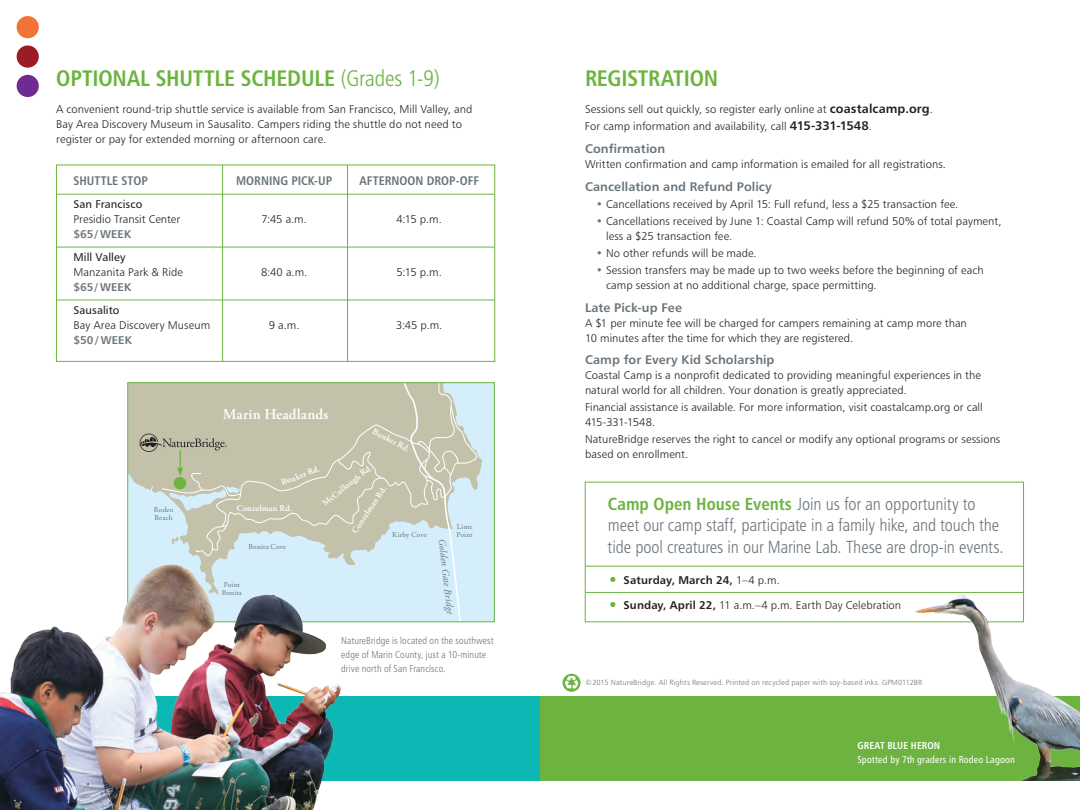
<style>
.page{position:relative;width:1080px;height:810px;background:#fff}
.page>*{position:absolute;margin:0;border:0;box-sizing:border-box;transform-origin:0 0}
.t1{font:22.5px "Humanist 777 BT Bold Condensed B";letter-spacing:-.005em;color:#6cb43f}
.t2{font:17.5px/21.2px "Humanist 777 BT Light Condensed B";letter-spacing:-.005em;color:#6a747b}
.t3{font:600 15px "Adobe Garamond Pro";letter-spacing:.01em;color:#fff}
.t4{font:12.5px "Humanist 777 BT Bold B";letter-spacing:.005em;color:#6a747b}
.t5{font:12.5px "Humanist 777 BT Bold Condensed B";letter-spacing:.005em;color:#6a747b}
.t6{font:11.25px/15px "Humanist 777 BT Light B";letter-spacing:.005em;color:#231f20}
.t7{font:11.25px "Humanist 777 BT Roman B";letter-spacing:.005em;color:#231f20}
.t8{font:11.25px "Humanist 777 BT Bold B";letter-spacing:.01em;color:#231f20}
.t9{font:11.25px "Humanist 777 BT Bold B";letter-spacing:.01em;color:#6a747b}
.t10{font:10px/13.8px "Humanist 777 BT Light Condensed B";letter-spacing:.01em;color:#6a747b}
.t11{font:10px "Humanist 777 BT Roman Condensed B";letter-spacing:.015em;color:#fff}
.t12{font:italic 10px "Adobe Garamond Pro";color:#6a747b}
.t13{font:10px "Humanist 777 BT Bold Condensed B";letter-spacing:.015em;color:#fff}
.t14{font:600 8.75px "Adobe Garamond Pro";letter-spacing:.02em;color:#fff}
.t15{font:7.5px "Humanist 777 BT Light B";letter-spacing:.02em;color:#6a747b}
.t16{font:7.5px/7.5px "Adobe Garamond Pro";letter-spacing:.025em;color:#6a747b}
.t17{font:7.5px/7.5px "Adobe Garamond Pro";letter-spacing:.005em;color:#6a747b}
.s1{font-family:"Humanist 777 BT Light Condensed B"}
.s2{font-family:"Humanist 777 BT Bold B";font-size:12.5px}
.s3{color:#6a747b}
.s4{font-family:"Humanist 777 BT Bold Condensed B";color:#6cb43f}
.s5{font-family:"Humanist 777 BT Black B";font-size:17.5px;color:#6cb43f}
.s6{font-family:"Humanist 777 BT Light B"}
.s7{font-family:"Humanist 777 BT Bold B"}
</style>
<div class="page">
<div style="left:0;top:696px;width:540px;height:85px;background:#0cb8b4"></div>
<div style="left:540px;top:696px;width:540px;height:85px;background:#6cb43f"></div>
<hr style="left:585px;top:566px;width:438px;height:1px;background:#6cb43f">
<hr style="left:585px;top:592px;width:438px;height:1px;background:#6cb43f">
<div style="left:17px;top:75px;width:22px;height:22px;background:#6e2c91;border-radius:50%"></div>
<div style="left:17px;top:45px;width:22px;height:23px;background:#9c1c25;border-radius:50%"></div>
<div style="left:17px;top:16px;width:22px;height:22px;background:#f37336;border-radius:50%"></div>
<hr style="left:57px;top:194px;width:438px;height:1px;background:#6cb43f">
<hr style="left:57px;top:247px;width:438px;height:1px;background:#6cb43f">
<hr style="left:57px;top:300px;width:438px;height:1px;background:#6cb43f">
<div style="left:56px;top:165px;width:439px;height:197px;border:1px solid #6cb43f"></div>
<hr style="left:222px;top:165px;width:1px;height:196px;background:#6cb43f">
<hr style="left:347px;top:165px;width:1px;height:196px;background:#6cb43f">
<img style="left:893px;top:583px;width:187px;height:198px">
<svg style="left:562px;top:674px;width:19px;height:18px"></svg>
<div style="left:128px;top:383px;width:366px;height:239px;background:#d4effb"></div>
<svg style="left:129px;top:385px;width:354px;height:176px"></svg>
<svg style="left:171px;top:537px;width:7px;height:8px"></svg>
<svg style="left:205px;top:382px;width:273px;height:170px"></svg>
<svg style="left:338px;top:451px;width:44px;height:28px"></svg>
<svg style="left:403px;top:382px;width:60px;height:241px"></svg>
<svg style="left:195px;top:548px;width:18px;height:9px"></svg>
<svg style="left:221px;top:525px;width:6px;height:2px"></svg>
<svg style="left:139px;top:434px;width:102px;height:77px"></svg>
<div style="left:174px;top:477px;width:12px;height:12px;background:#6cb43f;border-radius:50%"></div>
<div style="left:127px;top:383px;width:368px;height:239px;border:1px solid #6cb43f"></div>
<img style="left:0;top:561px;width:361px;height:249px">
<h1 class="t1" style="left:56px;top:64px;width:385px">OPTIONAL SHUTTLE SCHEDULE <span class="s1">(Grades 1-9)</span></h1>
<p class="t6" style="left:56px;top:102px;width:418px">A convenient round-trip shuttle service is available from San Francisco, Mill Valley, and<br>Bay Area Discovery Museum in Sausalito. Campers riding the shuttle do not need to register or pay for extended morning or afternoon care.</p>
<p class="t5" style="left:74px;top:173px;width:76px">SHUTTLE STOP</p>
<p class="t5" style="left:236px;top:173px;width:98px">MORNING PICK-UP</p>
<p class="t5" style="left:359px;top:173px;width:121px">AFTERNOON DROP-OFF</p>
<p class="t7" style="left:74px;top:197px;width:70px">San Francisco</p>
<p class="t6" style="left:74px;top:212px;width:108px">Presidio Transit Center</p>
<p class="t6" style="left:261px;top:212px;width:47px">7:45 a.m.</p>
<p class="t6" style="left:397px;top:212px;width:47px">4:15 p.m.</p>
<p class="t9" style="left:74px;top:227px;width:59px">$65/ WEEK</p>
<p class="t7" style="left:74px;top:250px;width:53px">Mill Valley</p>
<p class="t6" style="left:74px;top:264px;width:111px">Manzanita Park &amp; Ride</p>
<p class="t6" style="left:261px;top:264px;width:48px">8:40 a.m.</p>
<p class="t6" style="left:397px;top:264px;width:47px">5:15 p.m.</p>
<p class="t9" style="left:74px;top:280px;width:59px">$65/ WEEK</p>
<p class="t7" style="left:74px;top:303px;width:48px">Sausalito</p>
<p class="t6" style="left:74px;top:317px;width:138px">Bay Area Discovery Museum</p>
<p class="t6" style="left:269px;top:317px;width:32px">9 a.m.</p>
<p class="t6" style="left:396px;top:317px;width:48px">3:45 p.m.</p>
<p class="t9" style="left:74px;top:333px;width:60px">$50 / WEEK</p>
<p class="t16" style="left:154px;top:506px;width:21px">Rodeo<br>Beach</p>
<h3 class="t3" style="left:223px;top:405px;width:107px">Marin Headlands</h3>
<p class="t14" style="left:375px;top:426px;width:42px;rotate:27deg">Bunker Rd.</p>
<p class="t14" style="left:320px;top:500px;width:63px;rotate:-38deg">McCullough Rd.</p>
<p class="t14" style="left:280px;top:478px;width:42px;rotate:-21deg">Bunker Rd.</p>
<p class="t14" style="left:350px;top:530px;width:57px;rotate:-56deg">Conzelman Rd.</p>
<p class="t14" style="left:237px;top:504px;width:57px">Conzelman Rd.</p>
<p class="t16" style="left:392px;top:531px;width:36px">Kirby Cove</p>
<p class="t16" style="left:249px;top:543px;width:39px">Bonita Cove</p>
<p class="t17" style="left:222px;top:581px;width:22px">Point<br>Bonita</p>
<p class="t16" style="left:457px;top:523px;width:17px">Lime</p>
<p class="t16" style="left:457px;top:531px;width:18px">Point</p>
<p class="t12" style="left:448px;top:538px;width:77px;rotate:84deg">Golden Gate Bridge</p>
<p class="t10" style="left:341px;top:634px;width:154px">NatureBridge is located on the southwest edge of Marin County, just a 10-minute drive north of San Francisco.</p>
<h1 class="t1" style="left:585px;top:64px;width:135px">REGISTRATION</h1>
<p class="t6" style="left:585px;top:101px;width:349px;line-height:17px">Sessions sell out quickly, so register early online at <span class="s2">coastalcamp.org</span>.<br>For camp information and availability, call <span class="s2">415-331-1548</span>.</p>
<p class="t4" style="left:585px;top:141px;width:82px">Confirmation</p>
<p class="t6" style="left:585px;top:157px;width:363px">Written confirmation and camp information is emailed for all registrations.</p>
<p class="t4" style="left:585px;top:179px;width:188px">Cancellation and Refund Policy</p>
<p class="t6" style="left:596px;top:196px;width:364px"><span class="s3">•</span> Cancellations received by April 15: Full refund, less a $25 transaction fee.</p>
<p class="t6" style="left:606px;top:214px;width:397px;text-indent:-10px"><span class="s3">•</span> Cancellations received by June 1: Coastal Camp will refund 50% of total payment, less a $25 transaction fee.</p>
<p class="t6" style="left:596px;top:246px;width:162px"><span class="s3">•</span> No other refunds will be made.</p>
<p class="t6" style="left:606px;top:263px;width:379px;text-indent:-10px"><span class="s3">•</span> Session transfers may be made up to two weeks before the beginning of each camp session at no additional charge, space permitting.</p>
<p class="t4" style="left:585px;top:299px;width:98px">Late Pick-up Fee</p>
<p class="t6" style="left:585px;top:315px;width:383px">A $1 per minute fee will be charged for campers remaining at camp more than<br>10 minutes after the time for which they are registered.</p>
<p class="t4" style="left:585px;top:352px;width:191px">Camp for Every Kid Scholarship</p>
<p class="t6" style="left:585px;top:368px;width:397px">Coastal Camp is a nonprofit dedicated to providing meaningful experiences in the natural world for all children. Your donation is greatly appreciated.</p>
<p class="t6" style="left:585px;top:400px;width:399px">Financial assistance is available. For more information, visit coastalcamp.org or call<br>415-331-1548.</p>
<p class="t6" style="left:585px;top:432px;width:417px">NatureBridge reserves the right to cancel or modify any optional programs or sessions based on enrollment.</p>
<h2 class="t2" style="left:608px;top:493px;width:397px"><span class="s4">Camp Open House Events</span> Join us for an opportunity to meet our camp staff, participate in a family hike, and touch the tide pool creatures in our Marine Lab. These are drop-in events.</h2>
<p class="t8" style="left:608px;top:573px;width:173px"><span class="s5">•</span> Saturday, March 24, <span class="s6">1–4 p.m.</span></p>
<p class="t6" style="left:608px;top:597px;width:295px"><span class="s5">•</span> <span class="s7">Sunday, April 22,</span> 11 a.m.–4 p.m. Earth Day Celebration</p>
<p class="t15" style="left:586px;top:678px;width:338px">©2015 NatureBridge. All Rights Reserved. Printed on recycled paper with soy-based inks. GPM0112BR</p>
<p class="t13" style="left:858px;top:740px;width:84px">GREAT BLUE HERON</p>
<p class="t11" style="left:858px;top:753px;width:159px">Spotted by 7th graders in Rodeo Lagoon</p>
</div>
